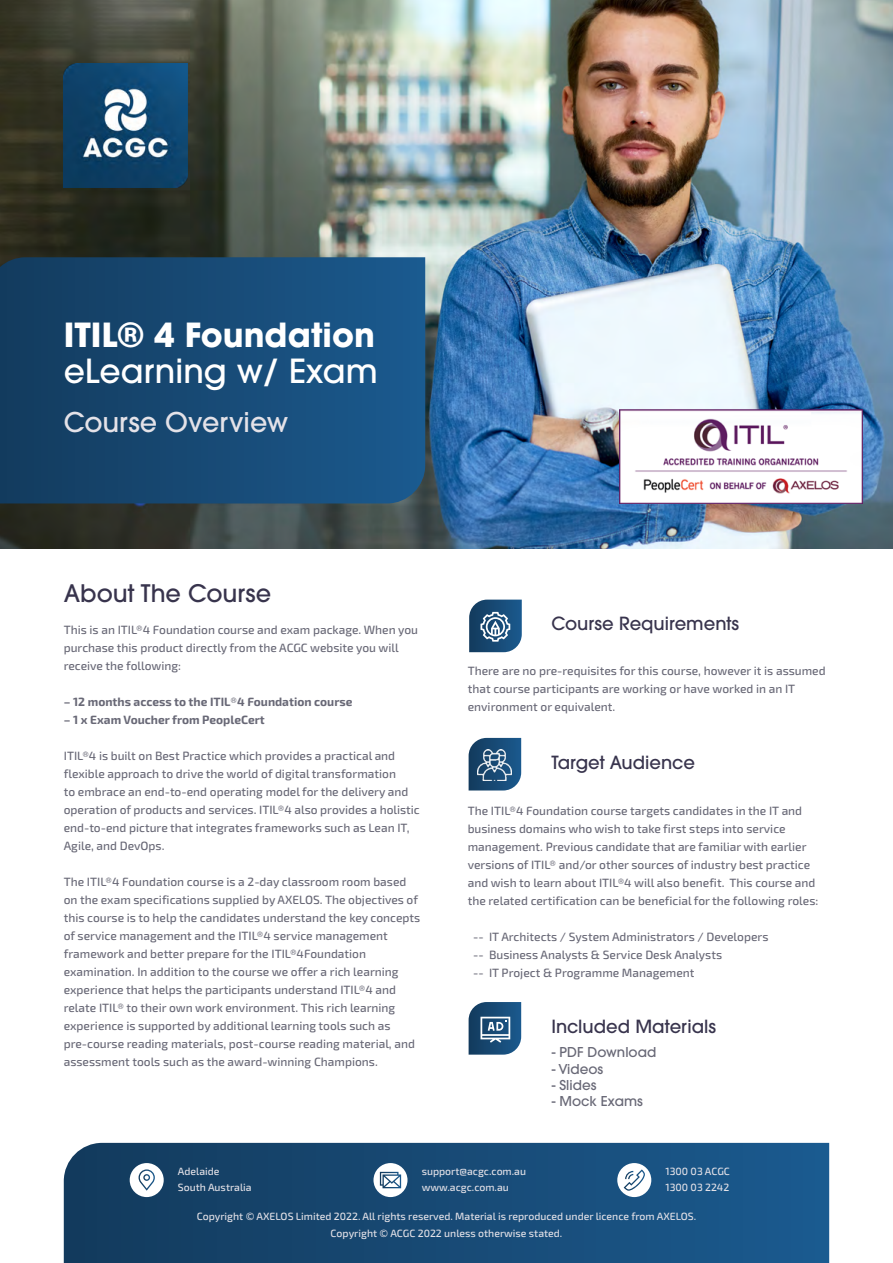
<style>
.page{position:relative;width:893px;height:1263px;background:#fff}
.page>*{position:absolute;margin:0;border:0;box-sizing:border-box;transform-origin:0 0}
.t1{font:700 33px "ITC Avant Garde Pro";color:#fff}
.t2{font:500 33px "ITC Avant Garde Pro";color:#fff}
.t3{font:500 27px "ITC Avant Garde Pro";color:#e4e2e8}
.t4{font:500 24px "ITC Avant Garde Pro";color:#38344d}
.t5{font:500 18px "ITC Avant Garde Pro";color:#38344d}
.t6{font:500 13.5px "ITC Avant Garde Pro";color:#686876}
.t7{font:500 12px/18px "Exo 2";color:#686876}
.t8{font:700 12px "Exo 2";color:#686876}
.t9{font:500 10.5px/16.5px "Exo 2";color:#e4e2e8}
.s1{font-weight:500}
</style>
<div class="page">
<svg style="left:64px;top:1143px;width:765px;height:120px;background:#174a76"></svg>
<img style="left:0;top:0;width:893px;height:549px">
<svg style="left:0;top:257px;width:425px;height:246px;background:#174a75"></svg>
<div style="left:617px;top:1163px;width:34px;height:34px;background:#fff;border-radius:50%"></div>
<svg style="left:624px;top:1169px;width:21px;height:22px"></svg>
<svg style="left:373px;top:1163px;width:34px;height:34px"></svg>
<svg style="left:380px;top:1172px;width:21px;height:16px"></svg>
<div style="left:130px;top:1163px;width:34px;height:34px;background:#fff;border-radius:50%"></div>
<svg style="left:139px;top:1169px;width:16px;height:22px"></svg>
<svg style="left:469px;top:1002px;width:52px;height:53px;background:#3d678b"></svg>
<svg style="left:469px;top:738px;width:52px;height:52px;background:#2b5a81"></svg>
<svg style="left:469px;top:600px;width:53px;height:52px;background:#3f698d"></svg>
<img style="left:64px;top:64px;width:124px;height:124px">
<img style="left:619px;top:410px;width:244px;height:93px">
<img style="left:478px;top:750px;width:34px;height:30px">
<h1 class="t1" style="left:64px;top:312px;width:313px">ITIL® 4 Foundation</h1>
<h1 class="t2" style="left:64px;top:349px;width:316px">eLearning w/ Exam</h1>
<h2 class="t3" style="left:64px;top:405px;width:226px">Course Overview</h2>
<h3 class="t4" style="left:64px;top:578px;width:209px">About The Course</h3>
<p class="t7" style="left:64px;top:621px;width:356px">This is an ITIL®4 Foundation course and exam package. When you</p>
<h3 class="t5" style="left:551px;top:612px;width:189px">Course Requirements</h3>
<p class="t7" style="left:64px;top:639px;width:337px">purchase this product directly from the ACGC website you will receive the following:</p>
<p class="t8" style="left:64px;top:694px;width:290px">– 12 months access to the ITIL<span class="s1">®</span>4 Foundation course</p>
<p class="t8" style="left:64px;top:712px;width:203px">– 1 x Exam Voucher from PeopleCert</p>
<p class="t7" style="left:64px;top:747px;width:358px">ITIL®4 is built on Best Practice which provides a practical and flexible approach to drive the world of digital transformation<br>to embrace an end-to-end operating model for the delivery and operation of products and services. ITIL®4 also provides a holistic end-to-end picture that integrates frameworks such as Lean IT, Agile, and DevOps.</p>
<p class="t7" style="left:64px;top:873px;width:358px">The ITIL®4 Foundation course is a 2-day classroom room based on the exam specifications supplied by AXELOS. The objectives of this course is to help the candidates understand the key concepts of service management and the ITIL®4 service management framework and better prepare for the ITIL®4Foundation examination. In addition to the course we offer a rich learning experience that helps the participants understand ITIL®4 and relate ITIL® to their own work environment. This rich learning experience is supported by additional learning tools such as pre-course reading materials, post-course reading material, and assessment tools such as the award-winning Champions.</p>
<p class="t7" style="left:468px;top:662px;width:359px">There are no pre-requisites for this course, however it is assumed that course participants are working or have worked in an IT environment or equivalent.</p>
<h3 class="t5" style="left:551px;top:751px;width:145px">Target Audience</h3>
<p class="t7" style="left:468px;top:802px;width:352px">The ITIL®4 Foundation course targets candidates in the IT and business domains who wish to take first steps into service management. Previous candidate that are familiar with earlier versions of ITIL® and/or other sources of industry best practice and wish to learn about ITIL®4 will also benefit. This course and the related certification can be beneficial for the following roles:</p>
<p class="t7" style="left:473px;top:928px;width:297px">-- IT Architects / System Administrators / Developers -- Business Analysts &amp; Service Desk Analysts<br>-- IT Project &amp; Programme Management</p>
<h3 class="t5" style="left:551px;top:1015px;width:166px">Included Materials</h3>
<p class="t6" style="left:552px;top:1044px;width:106px">- PDF Download</p>
<p class="t6" style="left:552px;top:1060px;width:53px">- Videos</p>
<p class="t6" style="left:552px;top:1076px;width:46px">- Slides</p>
<p class="t6" style="left:552px;top:1092px;width:93px">- Mock Exams</p>
<p class="t9" style="left:178px;top:1163px;width:75px">Adelaide<br>South Australia</p>
<p class="t9" style="left:422px;top:1163px;width:106px">support@acgc.com.au www.acgc.com.au</p>
<p class="t9" style="left:665px;top:1163px;width:66px">1300 03 ACGC<br>1300 03 2242</p>
<p class="t9" style="left:197px;top:1209px;width:501px;text-align:center">Copyright © AXELOS Limited 2022. All rights reserved. Material is reproduced under licence from AXELOS.<br>Copyright © ACGC 2022 unless otherwise stated.</p>
</div>
